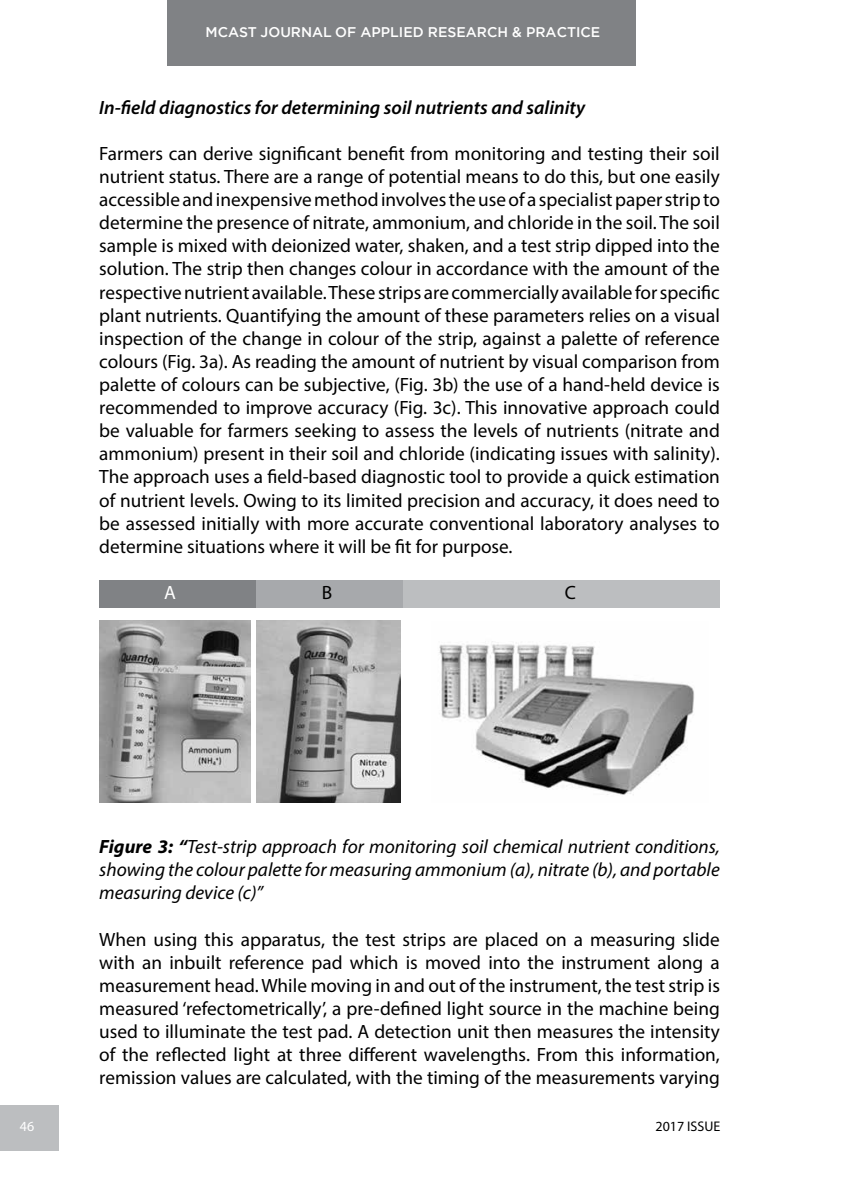
<style>
.page{position:relative;width:844px;height:1191px;background:#fff}
.page>*{position:absolute;margin:0;border:0;box-sizing:border-box;transform-origin:0 0}
.t1{font:19.25px/23.1px "Myriad Pro";color:#000;text-align:justify}
.t2{font:italic 19.25px/23.1px "Myriad Pro";color:#000;text-align:justify}
.t3{font:italic 600 19.25px "Myriad Pro";color:#000}
.t4{font:19.25px "Myriad Pro";color:#fff}
.t5{font:500 14px "Gotham";color:#fff}
.t6{font:14px "Myriad Pro";color:#000}
.t7{font:14px "Myriad Pro";color:#fff}
.s1{font-weight:700}
</style>
<div class="page">
<div style="left:167px;top:0;width:468px;height:65px;background:#808285"></div>
<div style="left:0;top:1105px;width:59px;height:46px;background:#bcbec0"></div>
<div style="left:99px;top:580px;width:620px;height:28px;background:#808285"></div>
<div style="left:402px;top:580px;width:317px;height:28px;background:#bcbec0"></div>
<div style="left:256px;top:580px;width:147px;height:28px;background:#a7a9ac"></div>
<img style="left:99px;top:620px;width:151px;height:182px">
<img style="left:256px;top:620px;width:144px;height:182px">
<img style="left:439px;top:641px;width:255px;height:154px">
<p class="t5" style="left:205px;top:23px;width:396px">MCAST JOURNAL OF APPLIED RESEARCH &amp; PRACTICE</p>
<p class="t3" style="left:99px;top:95px;width:487px">In-field diagnostics for determining soil nutrients and salinity</p>
<p class="t1" style="left:99px;top:142px;width:622px">Farmers can derive significant benefit from monitoring and testing their soil nutrient status. There are a range of potential means to do this, but one easily accessible and inexpensive method involves the use of a specialist paper strip to determine the presence of nitrate, ammonium, and chloride in the soil. The soil sample is mixed with deionized water, shaken, and a test strip dipped into the solution. The strip then changes colour in accordance with the amount of the respective nutrient available. These strips are commercially available for specific plant nutrients. Quantifying the amount of these parameters relies on a visual inspection of the change in colour of the strip, against a palette of reference colours (Fig. 3a). As reading the amount of nutrient by visual comparison from palette of colours can be subjective, (Fig. 3b) the use of a hand-held device is recommended to improve accuracy (Fig. 3c). This innovative approach could be valuable for farmers seeking to assess the levels of nutrients (nitrate and ammonium) present in their soil and chloride (indicating issues with salinity).<br>The approach uses a field-based diagnostic tool to provide a quick estimation of nutrient levels. Owing to its limited precision and accuracy, it does need to be assessed initially with more accurate conventional laboratory analyses to determine situations where it will be fit for purpose.</p>
<p class="t4" style="left:164px;top:580px;width:13px">A</p>
<p class="t1" style="left:322px;top:580px;width:12px">B</p>
<p class="t1" style="left:564px;top:580px;width:13px">C</p>
<p class="t2" style="left:99px;top:835px;width:622px"><span class="s1">Figure 3: “</span>Test-strip approach for monitoring soil chemical nutrient conditions, showing the colour palette for measuring ammonium (a), nitrate (b), and portable measuring device (c)”</p>
<p class="t1" style="left:99px;top:927px;width:622px">When using this apparatus, the test strips are placed on a measuring slide with an inbuilt reference pad which is moved into the instrument along a measurement head. While moving in and out of the instrument, the test strip is measured ‘refectometrically’, a pre-defined light source in the machine being used to illuminate the test pad. A detection unit then measures the intensity of the reflected light at three different wavelengths. From this information, remission values are calculated, with the timing of the measurements varying</p>
<p class="t7" style="left:20px;top:1117px;width:16px">46</p>
<p class="t6" style="left:655px;top:1117px;width:66px">2017 ISSUE</p>
</div>
